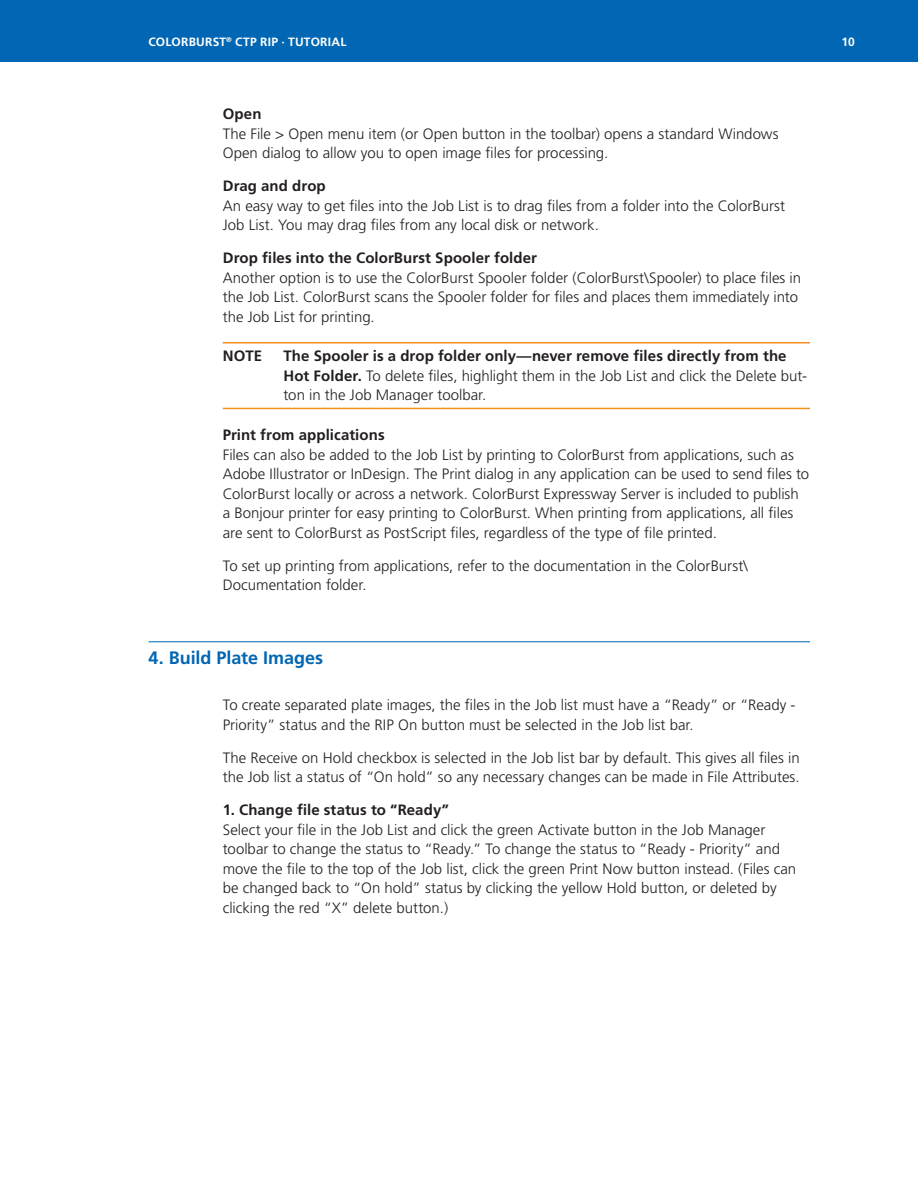
<style>
.page{position:relative;width:918px;height:1188px;background:#fff}
.page>*{position:absolute;margin:0;border:0;box-sizing:border-box;transform-origin:0 0}
.t1{font:700 18px "Frutiger";letter-spacing:-.005em;color:#0166b3}
.t2{font:300 15px/19.5px "Frutiger";color:#231f20}
.t3{font:700 15px "Frutiger";letter-spacing:.005em;color:#231f20}
.t4{font:700 12px "Frutiger";letter-spacing:.02em;color:#fff}
.s1{font-weight:700}
</style>
<div class="page">
<div style="left:0;top:0;width:918px;height:61px;background:#0166b3"></div>
<hr style="left:223px;top:342px;width:587px;height:1px;background:#f68e1e">
<hr style="left:223px;top:408px;width:587px;height:1px;background:#f68e1e">
<hr style="left:148px;top:641px;width:662px;height:1px;background:#0166b3">
<p class="t4" style="left:148px;top:35px;width:154px">COLORBURST<sup>®</sup> CTP RIP · Tutorial</p>
<p class="t4" style="left:842px;top:35px;width:15px">10</p>
<p class="t3" style="left:223px;top:105px;width:40px">Open</p>
<p class="t2" style="left:223px;top:124px;width:557px">The File &gt; Open menu item (or Open button in the toolbar) opens a standard Windows<br>Open dialog to allow you to open image files for processing.</p>
<p class="t3" style="left:223px;top:177px;width:105px">Drag and drop</p>
<p class="t2" style="left:223px;top:196px;width:564px">An easy way to get files into the Job List is to drag files from a folder into the ColorBurst<br>Job List. You may drag files from any local disk or network.</p>
<p class="t3" style="left:223px;top:249px;width:316px">Drop files into the ColorBurst Spooler folder</p>
<p class="t2" style="left:223px;top:268px;width:580px">Another option is to use the ColorBurst Spooler folder (ColorBurst\Spooler) to place files in the Job List. ColorBurst scans the Spooler folder for files and places them immediately into the Job List for printing.</p>
<p class="t3" style="left:223px;top:347px;width:41px">NOTE</p>
<p class="t2" style="left:284px;top:347px;width:525px"><span class="s1">The Spooler is a drop folder only—never remove files directly from the<br>Hot Folder.</span> To delete files, highlight them in the Job List and click the Delete but&shy;ton in the Job Manager toolbar.</p>
<p class="t3" style="left:223px;top:426px;width:163px">Print from applications</p>
<p class="t2" style="left:223px;top:445px;width:588px">Files can also be added to the Job List by printing to ColorBurst from applications, such as Adobe Illustrator or InDesign. The Print dialog in any application can be used to send files to ColorBurst locally or across a network. ColorBurst Expressway Server is included to publish a Bonjour printer for easy printing to ColorBurst. When printing from applications, all files are sent to ColorBurst as PostScript files, regardless of the type of file printed.</p>
<p class="t2" style="left:223px;top:556px;width:527px">To set up printing from applications, refer to the documentation in the ColorBurst\<br>Documentation folder.</p>
<p class="t1" style="left:148px;top:647px;width:176px">4. Build Plate Images</p>
<p class="t2" style="left:223px;top:696px;width:574px">To create separated plate images, the files in the Job list must have a “Ready” or “Ready -<br>Priority” status and the RIP On button must be selected in the Job list bar.</p>
<p class="t2" style="left:223px;top:748px;width:578px">The Receive on Hold checkbox is selected in the Job list bar by default. This gives all files in the Job list a status of “On hold” so any necessary changes can be made in File Attributes.</p>
<p class="t3" style="left:223px;top:801px;width:228px">1. Change file status to “Ready”</p>
<p class="t2" style="left:223px;top:820px;width:575px">Select your file in the Job List and click the green Activate button in the Job Manager toolbar to change the status to “Ready.” To change the status to “Ready - Priority” and move the file to the top of the Job list, click the green Print Now button instead. (Files can be changed back to “On hold” status by clicking the yellow Hold button, or deleted by clicking the red “X” delete button.)</p>
</div>
